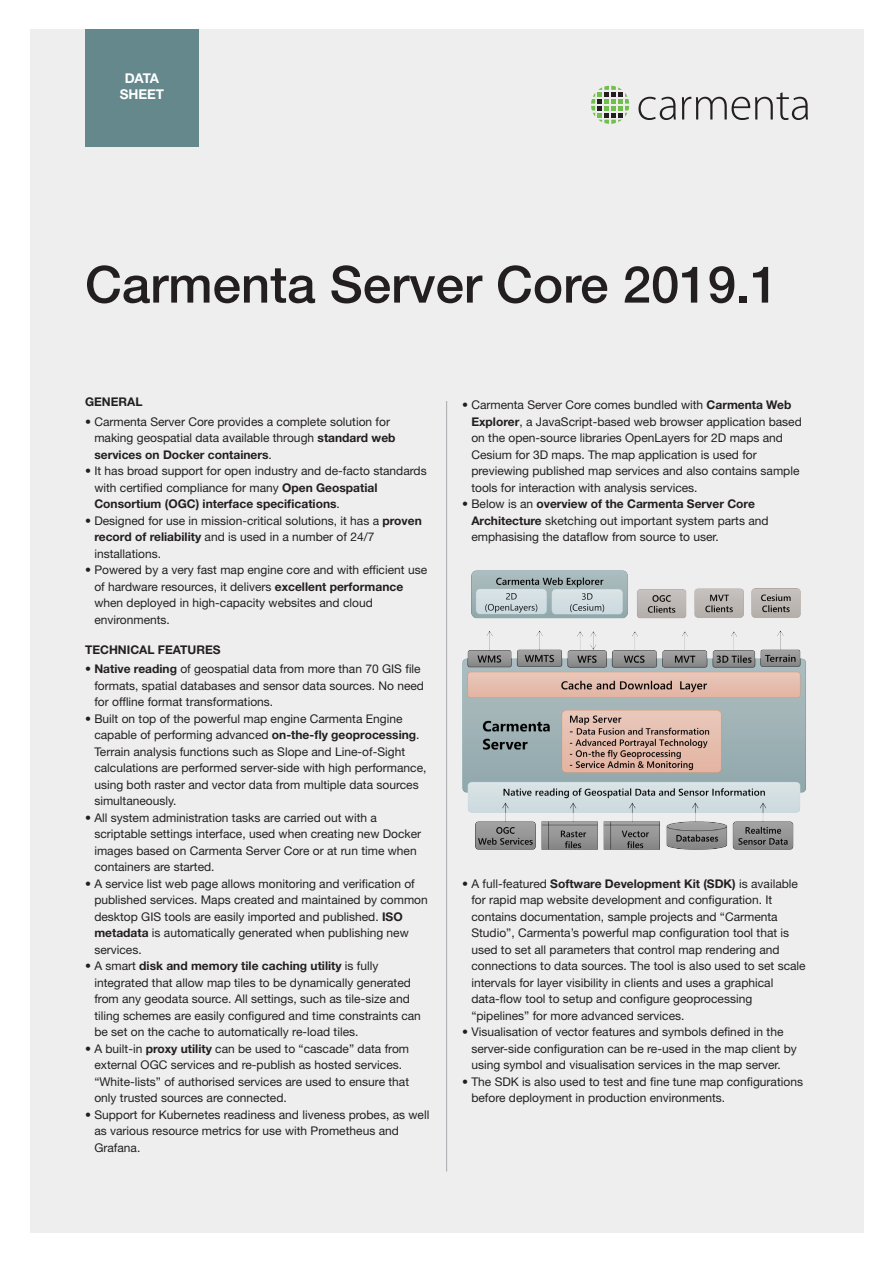
<style>
.page{position:relative;width:893px;height:1263px;background:#fff}
.page>*{position:absolute;margin:0;border:0;box-sizing:border-box;transform-origin:0 0}
.t1{font:500 51px "Helvetica Neue LT Std";color:#231f20}
.t2{font:700 13.5px "Helvetica Neue LT Std";letter-spacing:-.01em;color:#fff}
.t3{font:12px/16.5px "Helvetica Neue LT Std";color:#231f20}
.t4{font:700 12px "Helvetica Neue LT Std";color:#231f20}
.s1{font-weight:700}
</style>
<div class="page">
<div style="left:30px;top:30px;width:833px;height:1203px;background:#eeeeef"></div>
<div style="left:85px;top:30px;width:114px;height:117px;background:#65888d"></div>
<hr style="left:446px;top:401px;width:1px;height:770px;background:#a8a9ad">
<svg style="left:591px;top:86px;width:38px;height:38px"></svg>
<svg style="left:638px;top:97px;width:38px;height:23px"></svg>
<svg style="left:682px;top:92px;width:126px;height:28px"></svg>
<img style="left:462px;top:570px;width:344px;height:280px">
<p class="t2" style="left:125px;top:69px;width:36px">DATA</p>
<p class="t2" style="left:120px;top:86px;width:45px">SHEET</p>
<p class="t1" style="left:85px;top:254px;width:695px">Carmenta Server Core 2019.1</p>
<p class="t4" style="left:85px;top:395px;width:59px">GENERAL</p>
<p class="t3" style="left:94px;top:413px;width:303px;text-indent:-9px">• Carmenta Server Core provides a complete solution for making geospatial data available through <span class="s1">standard web services on Docker containers</span>.</p>
<p class="t3" style="left:94px;top:463px;width:334px;text-indent:-9px">• It has broad support for open industry and de-facto standards with certified compliance for many <span class="s1">Open Geospatial<br>Consortium (OGC) interface specifications</span>.</p>
<p class="t3" style="left:94px;top:512px;width:329px;text-indent:-9px">• Designed for use in mission-critical solutions, it has a <span class="s1">proven record of reliability</span> and is used in a number of 24/7 installations.</p>
<p class="t3" style="left:94px;top:562px;width:334px;text-indent:-9px">• Powered by a very fast map engine core and with efficient use of hardware resources, it delivers <span class="s1">excellent performance </span>when deployed in high-capacity websites and cloud environments.</p>
<p class="t4" style="left:85px;top:642px;width:137px">TECHNICAL FEATURES</p>
<p class="t3" style="left:94px;top:661px;width:331px;text-indent:-9px">• <span class="s1">Native reading</span> of geospatial data from more than 70 GIS file formats, spatial databases and sensor data sources. No need for offline format transformations.</p>
<p class="t3" style="left:94px;top:710px;width:334px;text-indent:-9px">• Built on top of the powerful map engine Carmenta Engine capable of performing advanced <span class="s1">on-the-fly geoprocessing</span>.<br>Terrain analysis functions such as Slope and Line-of-Sight calculations are performed server-side with high performance, using both raster and vector data from multiple data sources simultaneously.</p>
<p class="t3" style="left:94px;top:809px;width:328px;text-indent:-9px">• All system administration tasks are carried out with a scriptable settings interface, used when creating new Docker images based on Carmenta Server Core or at run time when containers are started.</p>
<p class="t3" style="left:94px;top:875px;width:335px;text-indent:-9px">• A service list web page allows monitoring and verification of published services. Maps created and maintained by common desktop GIS tools are easily imported and published. <span class="s1">ISO metadata</span> is automatically generated when publishing new services.</p>
<p class="t3" style="left:94px;top:958px;width:328px;text-indent:-9px">• A smart <span class="s1">disk and memory tile caching utility</span> is fully integrated that allow map tiles to be dynamically generated from any geodata source. All settings, such as tile-size and tiling schemes are easily configured and time constraints can be set on the cache to automatically re-load tiles.</p>
<p class="t3" style="left:94px;top:1040px;width:316px;text-indent:-9px">• A built-in <span class="s1">proxy utility</span> can be used to “cascade” data from external OGC services and re-publish as hosted services. “White-lists” of authorised services are used to ensure that only trusted sources are connected.</p>
<p class="t3" style="left:94px;top:1106px;width:336px;text-indent:-9px">• Support for Kubernetes readiness and liveness probes, as well as various resource metrics for use with Prometheus and<br>Grafana.</p>
<p class="t3" style="left:471px;top:397px;width:332px;text-indent:-9px">• Carmenta Server Core comes bundled with <span class="s1">Carmenta Web Explorer</span>, a JavaScript-based web browser application based on the open-source libraries OpenLayers for 2D maps and Cesium for 3D maps. The map application is used for previewing published map services and also contains sample tools for interaction with analysis services.</p>
<p class="t3" style="left:471px;top:496px;width:299px;text-indent:-9px">• Below is an <span class="s1">overview of the Carmenta Server Core<br>Architecture</span> sketching out important system parts and emphasising the dataflow from source to user.</p>
<p class="t3" style="left:471px;top:875px;width:336px;text-indent:-9px">• A full-featured <span class="s1">Software Development Kit (SDK)</span> is available for rapid map website development and configuration. It contains documentation, sample projects and “Carmenta Studio”, Carmenta’s powerful map configuration tool that is used to set all parameters that control map rendering and connections to data sources. The tool is also used to set scale intervals for layer visibility in clients and uses a graphical data-flow tool to setup and configure geoprocessing “pipelines” for more advanced services.</p>
<p class="t3" style="left:471px;top:1024px;width:327px;text-indent:-9px">• Visualisation of vector features and symbols defined in the server-side configuration can be re-used in the map client by using symbol and visualisation services in the map server.</p>
<p class="t3" style="left:471px;top:1073px;width:333px;text-indent:-9px">• The SDK is also used to test and fine tune map configurations before deployment in production environments.</p>
</div>
